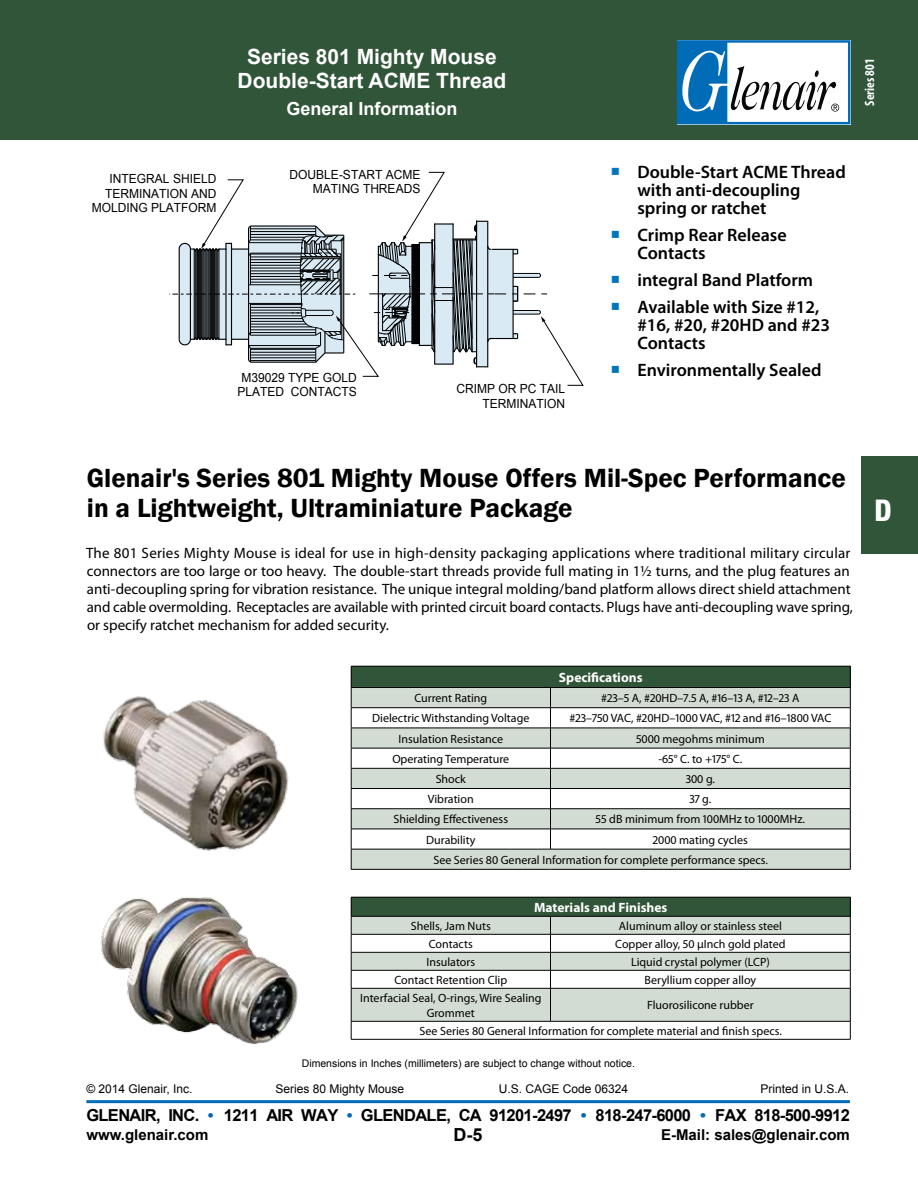
<style>
.page{position:relative;width:918px;height:1188px;background:#fff}
.page>*{position:absolute;margin:0;border:0;box-sizing:border-box;transform-origin:0 0}
.t1{font:800 condensed 30px "Helvetica Neue";color:#fff}
.t2{font:600 27px/30px "Franklin Gothic";color:#000}
.t3{font:700 21px/24px "Arial";color:#fff;text-align:center}
.t4{font:600 18px/18px "Myriad Pro";color:#000}
.t5{font:700 18px "Arial";color:#fff}
.t6{font:700 18px "Arial";color:#000}
.t7{font:700 16.5px "Arial";letter-spacing:-.04em;color:#000}
.t8{font:15px/18px "Myriad Pro";color:#000}
.t9{font:700 15px "Arial";color:#000}
.t10{font:700 13.5px "Myriad Pro";color:#fff}
.t11{font:700 condensed 13.5px "Myriad Pro";color:#fff}
.t12{font:12.6px/14.4px "Arial";color:#000;text-align:right;scale:.95 1}
.t13{font:12px/20.2px "Myriad Pro";color:#000}
.t14{font:12px "Arial";color:#000}
.t15{font:10.5px "Arial";color:#000}
.s1{color:#006bb6}
</style>
<div class="page">
<hr style="left:86px;top:1100px;width:764px;height:3px;background:#006bb6">
<div style="left:0;top:0;width:918px;height:140px;background:#315539"></div>
<svg style="left:676px;top:40px;width:175px;height:85px;background:#9fbfd5"></svg>
<div style="left:861px;top:456px;width:57px;height:98px;background:#315539"></div>
<div style="left:351px;top:666px;width:499px;height:22px;background:#315539"></div>
<div style="left:352px;top:688px;width:498px;height:181px;background:#d3dcd3"></div>
<svg style="left:352px;top:708px;width:498px;height:141px"></svg>
<hr style="left:351px;top:666px;width:199px;height:1px;background:#000">
<hr style="left:550px;top:666px;width:300px;height:1px;background:#000">
<hr style="left:351px;top:687px;width:199px;height:1px;background:#000">
<hr style="left:550px;top:687px;width:300px;height:1px;background:#000">
<hr style="left:351px;top:707px;width:199px;height:1px;background:#000">
<hr style="left:550px;top:707px;width:300px;height:1px;background:#000">
<hr style="left:351px;top:728px;width:199px;height:1px;background:#000">
<hr style="left:550px;top:728px;width:300px;height:1px;background:#000">
<hr style="left:351px;top:748px;width:199px;height:1px;background:#000">
<hr style="left:550px;top:748px;width:300px;height:1px;background:#000">
<hr style="left:351px;top:768px;width:199px;height:1px;background:#000">
<hr style="left:550px;top:768px;width:300px;height:1px;background:#000">
<hr style="left:351px;top:788px;width:199px;height:1px;background:#000">
<hr style="left:550px;top:788px;width:300px;height:1px;background:#000">
<hr style="left:351px;top:808px;width:199px;height:1px;background:#000">
<hr style="left:550px;top:808px;width:300px;height:1px;background:#000">
<hr style="left:351px;top:829px;width:199px;height:1px;background:#000">
<hr style="left:550px;top:829px;width:300px;height:1px;background:#000">
<svg style="left:550px;top:688px;width:1px;height:161px"></svg>
<hr style="left:351px;top:849px;width:199px;height:1px;background:#000">
<svg style="left:351px;top:666px;width:1px;height:203px"></svg>
<hr style="left:550px;top:849px;width:300px;height:1px;background:#000">
<svg style="left:850px;top:666px;width:1px;height:203px"></svg>
<hr style="left:351px;top:869px;width:199px;height:1px;background:#000">
<hr style="left:550px;top:869px;width:300px;height:1px;background:#000">
<div style="left:351px;top:897px;width:499px;height:19px;background:#315539"></div>
<div style="left:352px;top:917px;width:498px;height:17px;background:#d3dcd3"></div>
<svg style="left:352px;top:935px;width:498px;height:104px;fill:#d3dcd3"></svg>
<hr style="left:351px;top:897px;width:199px;height:1px;background:#000">
<hr style="left:550px;top:897px;width:300px;height:1px;background:#000">
<hr style="left:351px;top:916px;width:199px;height:1px;background:#000">
<hr style="left:550px;top:916px;width:300px;height:1px;background:#000">
<hr style="left:351px;top:934px;width:199px;height:1px;background:#000">
<hr style="left:550px;top:934px;width:300px;height:1px;background:#000">
<hr style="left:351px;top:952px;width:199px;height:1px;background:#000">
<hr style="left:550px;top:952px;width:300px;height:1px;background:#000">
<hr style="left:351px;top:970px;width:199px;height:1px;background:#000">
<svg style="left:351px;top:897px;width:1px;height:91px"></svg>
<hr style="left:550px;top:970px;width:300px;height:1px;background:#000">
<svg style="left:550px;top:917px;width:1px;height:71px"></svg>
<svg style="left:850px;top:897px;width:1px;height:91px"></svg>
<hr style="left:351px;top:988px;width:199px;height:1px;background:#000">
<hr style="left:351px;top:989px;width:1px;height:32px;background:#000">
<hr style="left:550px;top:988px;width:300px;height:1px;background:#000">
<hr style="left:550px;top:989px;width:1px;height:32px;background:#000">
<hr style="left:850px;top:989px;width:1px;height:32px;background:#000">
<hr style="left:351px;top:1021px;width:199px;height:1px;background:#000">
<svg style="left:351px;top:1022px;width:1px;height:17px"></svg>
<hr style="left:550px;top:1021px;width:300px;height:1px;background:#000">
<svg style="left:850px;top:1022px;width:1px;height:17px"></svg>
<hr style="left:351px;top:1039px;width:199px;height:1px;background:#000">
<hr style="left:550px;top:1039px;width:300px;height:1px;background:#000">
<svg style="left:169px;top:172px;width:414px;height:214px"></svg>
<img style="left:103px;top:696px;width:186px;height:155px">
<img style="left:100px;top:897px;width:198px;height:147px">
<p class="t12" style="left:92px;top:172px;width:133px">INTEGRAL SHIELD<br>TERMINATION AND<br>MOLDING PLATFORM</p>
<h3 class="t3" style="left:238px;top:45px;width:270px">Series 801 Mighty Mouse<br>Double-Start ACME Thread</h3>
<h3 class="t5" style="left:286px;top:97px;width:173px">General Information</h3>
<p class="t12" style="left:290px;top:167px;width:139px">DOUBLE-START ACME<br>MATING THREADS</p>
<h3 class="t4" style="left:637px;top:162px;width:210px">Double-Start ACME Thread with anti-decoupling spring or ratchet</h3>
<h3 class="t4" style="left:637px;top:225px;width:151px">Crimp Rear Release<br>Contacts</h3>
<h3 class="t4" style="left:637px;top:266px;width:184px;line-height:27px">integral Band Platform<br>Available with Size #12,</h3>
<h3 class="t4" style="left:637px;top:315px;width:194px">#16, #20, #20HD and #23<br>Contacts</h3>
<h3 class="t4" style="left:637px;top:360px;width:186px">Environmentally Sealed</h3>
<p class="t12" style="left:237px;top:371px;width:127px;text-align:center">M39029 TYPE GOLD<br>PLATED CONTACTS</p>
<p class="t12" style="left:456px;top:382px;width:116px">CRIMP OR PC TAIL<br>TERMINATION</p>
<p class="t11" style="left:861px;top:106px;width:49px;rotate:-90deg">Series 801</p>
<h2 class="t2" style="left:87px;top:463px;width:761px">Glenair's Series 801 Mighty Mouse Offers Mil-Spec Performance in a Lightweight, Ultraminiature Package</h2>
<p class="t8" style="left:86px;top:544px;width:768px">The 801 Series Mighty Mouse is ideal for use in high-density packaging applications where traditional military circular connectors are too large or too heavy. The double-start threads provide full mating in 1½ turns, and the plug features an anti-decoupling spring for vibration resistance. The unique integral molding/band platform allows direct shield attachment and cable overmolding. Receptacles are available with printed circuit board contacts. Plugs have anti-decoupling wave spring, or specify ratchet mechanism for added security.</p>
<p class="t10" style="left:559px;top:669px;width:85px">Specifications</p>
<p class="t13" style="left:414px;top:688px;width:74px">Current Rating</p>
<p class="t13" style="left:601px;top:688px;width:200px">#23–5 A, #20HD–7.5 A, #16–13 A, #12–23 A</p>
<p class="t13" style="left:372px;top:708px;width:159px">Dielectric Withstanding Voltage</p>
<p class="t13" style="left:569px;top:708px;width:263px">#23–750 VAC, #20HD–1000 VAC, #12 and #16–1800 VAC</p>
<p class="t13" style="left:398px;top:728px;width:106px">Insulation Resistance</p>
<p class="t13" style="left:636px;top:728px;width:130px">5000 megohms minimum</p>
<p class="t13" style="left:392px;top:748px;width:118px">Operating Temperature</p>
<p class="t13" style="left:658px;top:748px;width:86px">-65° C. to +175° C.</p>
<p class="t13" style="left:436px;top:769px;width:32px">Shock</p>
<p class="t13" style="left:686px;top:769px;width:31px">300 g.</p>
<p class="t13" style="left:428px;top:789px;width:47px">Vibration</p>
<p class="t13" style="left:689px;top:789px;width:23px">37 g.</p>
<p class="t13" style="left:394px;top:809px;width:116px">Shielding Effectiveness</p>
<p class="t13" style="left:596px;top:809px;width:211px">55 dB minimum from 100MHz to 1000MHz.</p>
<p class="t13" style="left:426px;top:829px;width:51px">Durability</p>
<p class="t13" style="left:433px;top:829px;width:336px;text-indent:220px">2000 mating cycles<br>See Series 80 General Information for complete performance specs.</p>
<p class="t10" style="left:534px;top:898px;width:135px">Materials and Finishes</p>
<p class="t13" style="left:411px;top:915px;width:81px">Shells, Jam Nuts</p>
<p class="t13" style="left:619px;top:915px;width:164px">Aluminum alloy or stainless steel</p>
<p class="t13" style="left:429px;top:933px;width:46px">Contacts</p>
<p class="t13" style="left:615px;top:933px;width:172px">Copper alloy, 50 µInch gold plated</p>
<p class="t13" style="left:426px;top:951px;width:50px">Insulators</p>
<p class="t13" style="left:631px;top:951px;width:140px">Liquid crystal polymer (LCP)</p>
<p class="t13" style="left:394px;top:969px;width:114px">Contact Retention Clip</p>
<p class="t13" style="left:645px;top:969px;width:113px">Beryllium copper alloy</p>
<p class="t13" style="left:360px;top:990px;width:183px;line-height:15px;text-align:center">Interfacial Seal, O-rings, Wire Sealing<br>Grommet</p>
<p class="t13" style="left:420px;top:992px;width:364px;line-height:25.5px;text-indent:228px">Fluorosilicone rubber<br>See Series 80 General Information for complete material and finish specs.</p>
<p class="t15" style="left:302px;top:1057px;width:335px">Dimensions in Inches (millimeters) are subject to change without notice.</p>
<p class="t14" style="left:86px;top:1081px;width:108px">© 2014 Glenair, Inc.</p>
<p class="t14" style="left:276px;top:1081px;width:130px">Series 80 Mighty Mouse</p>
<p class="t14" style="left:499px;top:1081px;width:131px">U.S. CAGE Code 06324</p>
<p class="t14" style="left:760px;top:1081px;width:90px">Printed in U.S.A.</p>
<h3 class="t7" style="left:86px;top:1104px;width:765px">GLENAIR, INC. <span class="s1">•</span> 1211 AIR WAY <span class="s1">•</span> GLENDALE, CA 91201-2497 <span class="s1">•</span> 818-247-6000 <span class="s1">•</span> FAX 818-500-9912</h3>
<h3 class="t6" style="left:454px;top:1123px;width:30px">D-5</h3>
<p class="t9" style="left:86px;top:1125px;width:123px">www.glenair.com</p>
<p class="t9" style="left:661px;top:1125px;width:190px">E-Mail: sales@glenair.com</p>
<h1 class="t1" style="left:874px;top:492px;width:19px">D</h1>
</div>
